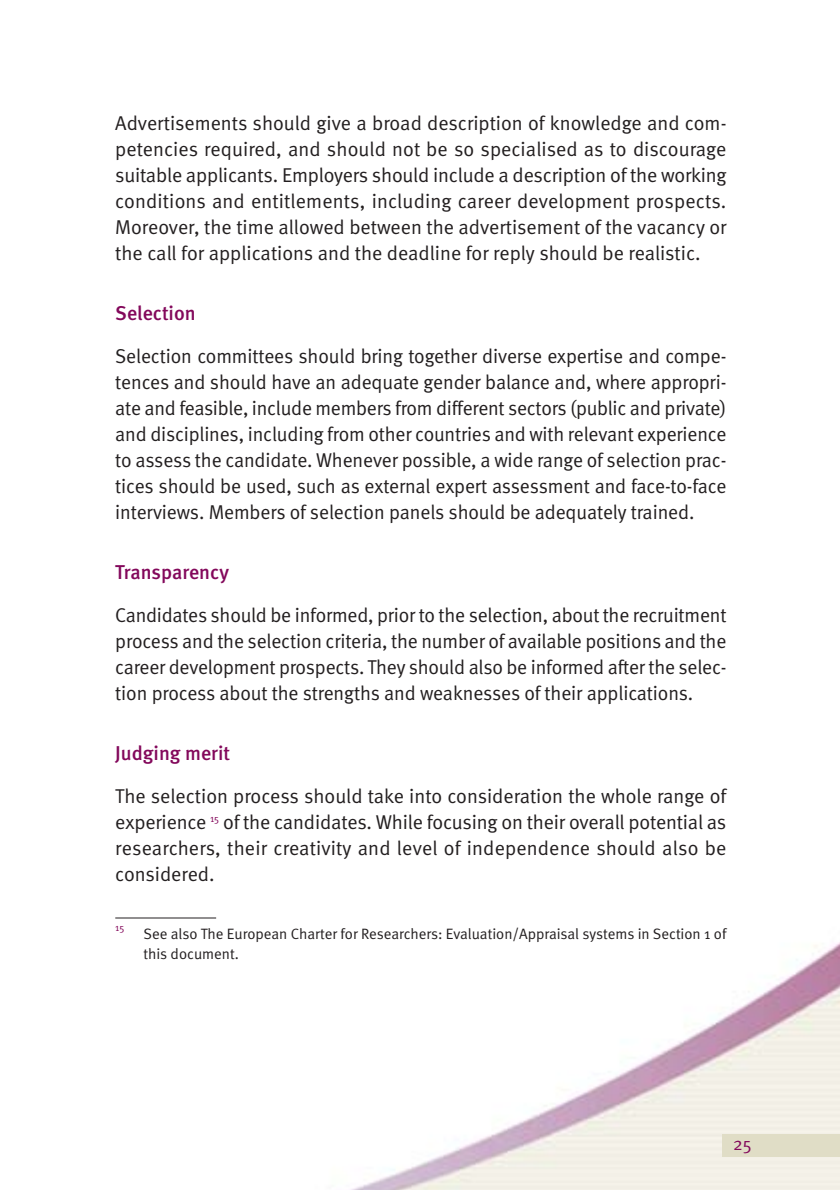
<style>
.page{position:relative;width:840px;height:1190px;background:#fff}
.page>*{position:absolute;margin:0;border:0;box-sizing:border-box;transform-origin:0 0}
.t1{font:20px/26px "Meta Normal";letter-spacing:-.005em;color:#231f20;text-align:justify}
.t2{font:500 20px "Meta";color:#83085b}
.t3{font:18px "Meta Normal";color:#83085b}
.t4{font:15px/20px "Meta Normal";color:#231f20}
.t5{font:10px "Meta Normal";color:#83085b}
</style>
<div class="page">
<img style="left:351px;top:942px;width:489px;height:248px">
<div style="left:723px;top:1134px;width:117px;height:23px;background:#e0ddc6"></div>
<div style="left:113px;top:890px;width:615px;height:75px;background:#fff"></div>
<hr style="left:115px;top:918px;width:101px;height:1px;background:#231f20">
<p class="t1" style="left:115px;top:112px;width:613px">Advertisements should give a broad description of knowledge and com&shy;petencies required, and should not be so specialised as to discourage suitable applicants. Employers should include a description of the working conditions and entitlements, including career development prospects.<br>Moreover, the time allowed between the advertisement of the vacancy or the call for applications and the deadline for reply should be realistic.</p>
<p class="t2" style="left:115px;top:305px;width:82px">Selection</p>
<p class="t1" style="left:115px;top:345px;width:613px">Selection committees should bring together diverse expertise and compe&shy;tences and should have an adequate gender balance and, where appropri&shy;ate and feasible, include members from different sectors (public and private) and disciplines, including from other countries and with relevant experience to assess the candidate. Whenever possible, a wide range of selection prac&shy;tices should be used, such as external expert assessment and face-to-face interviews. Members of selection panels should be adequately trained.</p>
<p class="t2" style="left:115px;top:564px;width:115px">Transparency</p>
<p class="t1" style="left:115px;top:604px;width:613px">Candidates should be informed, prior to the selection, about the recruitment process and the selection criteria, the number of available positions and the career development prospects. They should also be informed after the selec&shy;tion process about the strengths and weaknesses of their applications.</p>
<p class="t2" style="left:115px;top:745px;width:116px">Judging merit</p>
<p class="t1" style="left:115px;top:785px;width:613px">The selection process should take into consideration the whole range of experience <sup>15</sup> of the candidates. While focusing on their overall potential as researchers, their creativity and level of independence should also be considered.</p>
<p class="t5" style="left:115px;top:924px;width:11px">15</p>
<p class="t4" style="left:144px;top:925px;width:584px">See also The European Charter for Researchers: Evaluation/Appraisal systems in Section 1 of this document.</p>
<p class="t3" style="left:733px;top:1136px;width:20px">25</p>
</div>
